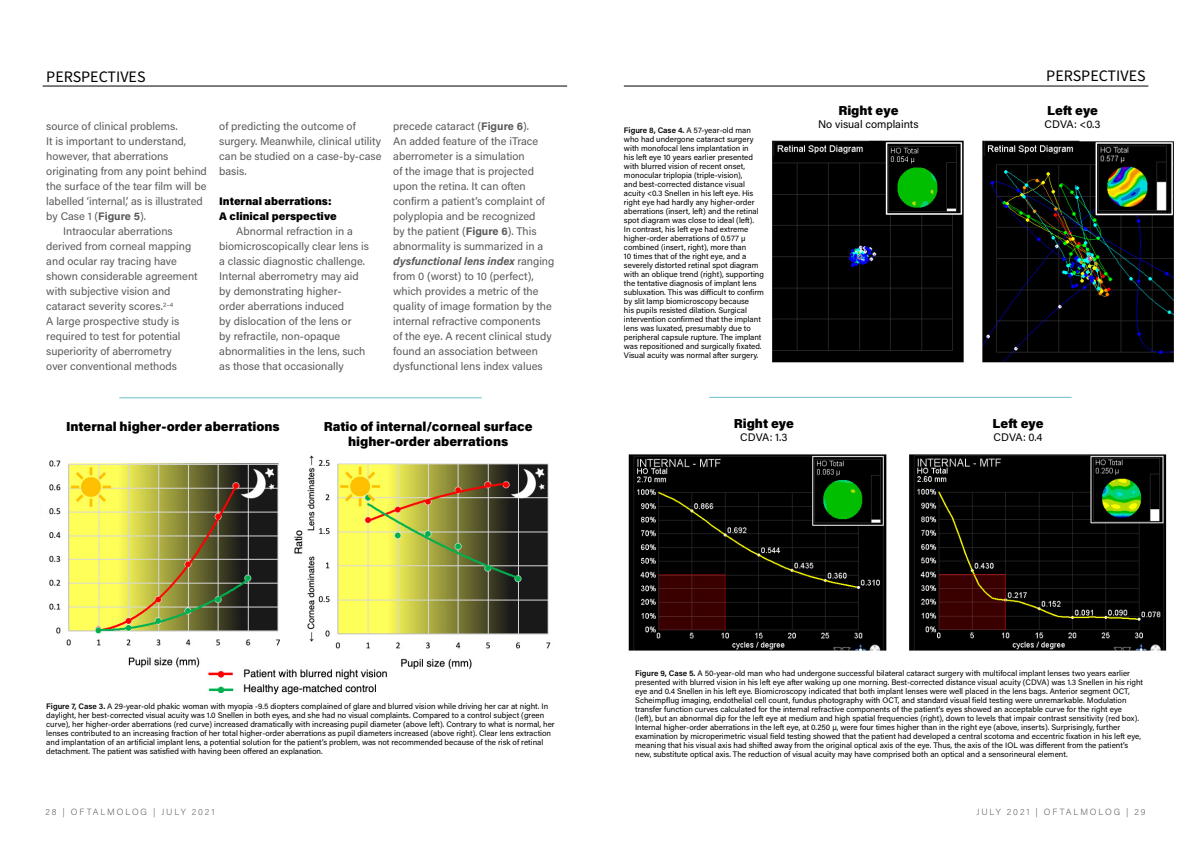
<style>
.page{position:relative;width:1191px;height:842px;background:#fff}
.page>*{position:absolute;margin:0;border:0;box-sizing:border-box;transform-origin:0 0}
.t1{font:16px "Source Sans Pro";color:#000}
.t2{font:900 13px/15.6px "Acumin Pro";color:#000;text-align:center}
.t3{font:11px/15px "Acumin Pro";color:#58595b}
.t4{font:11px "Acumin Pro";color:#000}
.t5{font:900 11px/15px "Acumin Pro";color:#000}
.t6{font:200 9px "Acumin Pro";letter-spacing:.21em;color:#58595b}
.t7{font:8px/9px "Acumin Pro";color:#000}
.s1{font-weight:700}
.s2{font-weight:700;font-style:italic}
.s3{font-weight:600}
</style>
<div class="page">
<hr style="left:43px;top:86px;width:524px;height:1px;background:#000">
<hr style="left:624px;top:86px;width:524px;height:1px;background:#000">
<img style="left:49px;top:455px;width:502px;height:240px">
<hr style="left:119px;top:398px;width:363px;height:1px;background:#6cbecc">
<img style="left:772px;top:140px;width:402px;height:223px">
<hr style="left:709px;top:397px;width:362px;height:1px;background:#6cbecc">
<img style="left:628px;top:454px;width:539px;height:197px">
<h1 class="t1" style="left:46px;top:66px;width:101px">PERSPECTIVES</h1>
<h3 class="t3" style="left:46px;top:118px;width:133px">source of clinical problems.</h3>
<h3 class="t3" style="left:46px;top:133px;width:141px">It is important to understand,</h3>
<h3 class="t3" style="left:46px;top:148px;width:124px">however, that aberrations</h3>
<h3 class="t3" style="left:46px;top:163px;width:162px">originating from any point behind</h3>
<h3 class="t3" style="left:46px;top:178px;width:162px">the surface of the tear film will be</h3>
<h3 class="t3" style="left:46px;top:193px;width:158px">labelled ‘internal,’ as is illustrated</h3>
<h3 class="t3" style="left:46px;top:208px;width:101px">by Case 1 (<span class="s1">Figure 5</span>).</h3>
<h3 class="t3" style="left:63px;top:223px;width:111px">Intraocular aberrations</h3>
<h3 class="t3" style="left:46px;top:238px;width:146px">derived from corneal mapping</h3>
<h3 class="t3" style="left:46px;top:253px;width:132px">and ocular ray tracing have</h3>
<h3 class="t3" style="left:46px;top:268px;width:153px">shown considerable agreement</h3>
<h3 class="t3" style="left:46px;top:283px;width:126px">with subjective vision and</h3>
<h3 class="t3" style="left:46px;top:298px;width:128px">cataract severity scores.<sup>2–4</sup></h3>
<h3 class="t3" style="left:46px;top:313px;width:134px">A large prospective study is</h3>
<h3 class="t3" style="left:46px;top:328px;width:136px">required to test for potential</h3>
<h3 class="t3" style="left:46px;top:343px;width:127px">superiority of aberrometry</h3>
<h3 class="t3" style="left:46px;top:358px;width:132px">over conventional methods</h3>
<h3 class="t3" style="left:219px;top:118px;width:164px">of predicting the outcome of surgery. Meanwhile, clinical utility can be studied on a case-by-case basis.</h3>
<h3 class="t5" style="left:219px;top:193px;width:119px">Internal aberrations:<br>A clinical perspective</h3>
<p class="t3" style="left:219px;top:223px;width:151px;text-indent:17px">Abnormal refraction in a biomicroscopically clear lens is a classic diagnostic challenge.<br>Internal aberrometry may aid by demonstrating higher&shy;order aberrations induced<br>by dislocation of the lens or<br>by refractile, non-opaque abnormalities in the lens, such as those that occasionally</p>
<p class="t3" style="left:393px;top:118px;width:163px">precede cataract (<span class="s1">Figure 6</span>).<br>An added feature of the iTrace aberrometer is a simulation<br>of the image that is projected upon the retina. It can often confirm a patient’s complaint of polyplopia and be recognized<br>by the patient (<span class="s1">Figure 6</span>). This abnormality is summarized in a <span class="s2">dysfunctional lens index</span> ranging from 0 (worst) to 10 (perfect), which provides a metric of the quality of image formation by the internal refractive components<br>of the eye. A recent clinical study found an association between dysfunctional lens index values</p>
<h2 class="t2" style="left:66px;top:418px;width:215px">Internal higher-order aberrations</h2>
<h2 class="t2" style="left:324px;top:418px;width:210px">Ratio of internal/corneal surface higher-order aberrations</h2>
<p class="t7" style="left:624px;top:125px;width:141px"><span class="s3">Figure 8, Case 4.</span> A 57-year-old man who had undergone cataract surgery with monofocal lens implantation in<br>his left eye 10 years earlier presented with blurred vision of recent onset, monocular triplopia (triple-vision),<br>and best-corrected distance visual acuity &lt;0.3 Snellen in his left eye. His right eye had hardly any higher-order aberrations (insert, left) and the retinal spot diagram was close to ideal (left).<br>In contrast, his left eye had extreme higher-order aberrations of 0.577 µ combined (insert, right), more than<br>10 times that of the right eye, and a severely distorted retinal spot diagram with an oblique trend (right), supporting the tentative diagnosis of implant lens subluxation. This was difficult to confirm by slit lamp biomicroscopy because<br>his pupils resisted dilation. Surgical intervention confirmed that the implant lens was luxated, presumably due to peripheral capsule rupture. The implant was repositioned and surgically fixated.<br>Visual acuity was normal after surgery.</p>
<h2 class="t2" style="left:734px;top:415px;width:62px">Right eye</h2>
<h3 class="t4" style="left:740px;top:430px;width:49px">CDVA: 1.3</h3>
<h2 class="t2" style="left:838px;top:102px;width:62px">Right eye</h2>
<h3 class="t4" style="left:818px;top:116px;width:102px">No visual complaints</h3>
<h1 class="t1" style="left:1046px;top:65px;width:101px">PERSPECTIVES</h1>
<h2 class="t2" style="left:1047px;top:102px;width:52px">Left eye</h2>
<h3 class="t4" style="left:1044px;top:116px;width:57px">CDVA: &lt;0.3</h3>
<h2 class="t2" style="left:992px;top:415px;width:52px">Left eye</h2>
<h3 class="t4" style="left:993px;top:430px;width:50px">CDVA: 0.4</h3>
<p class="t7" style="left:46px;top:701px;width:510px"><span class="s3">Figure 7, Case 3.</span> A 29-year-old phakic woman with myopia -9.5 diopters complained of glare and blurred vision while driving her car at night. In daylight, her best-corrected visual acuity was 1.0 Snellen in both eyes, and she had no visual complaints. Compared to a control subject (green curve), her higher-order aberrations (red curve) increased dramatically with increasing pupil diameter (above left). Contrary to what is normal, her lenses contributed to an increasing fraction of her total higher-order aberrations as pupil diameters increased (above right). Clear lens extraction and implantation of an artificial implant lens, a potential solution for the patient’s problem, was not recommended because of the risk of retinal detachment. The patient was satisfied with having been offered an explanation.</p>
<p class="t7" style="left:635px;top:668px;width:509px"><span class="s3">Figure 9, Case 5.</span> A 50-year-old man who had undergone successful bilateral cataract surgery with multifocal implant lenses two years earlier presented with blurred vision in his left eye after waking up one morning. Best-corrected distance visual acuity (CDVA) was 1.3 Snellen in his right eye and 0.4 Snellen in his left eye. Biomicroscopy indicated that both implant lenses were well placed in the lens bags. Anterior segment OCT, Scheimpflug imaging, endothelial cell count, fundus photography with OCT, and standard visual field testing were unremarkable. Modulation transfer function curves calculated for the internal refractive components of the patient’s eyes showed an acceptable curve for the right eye<br>(left), but an abnormal dip for the left eye at medium and high spatial frequencies (right), down to levels that impair contrast sensitivity (red box).<br>Internal higher-order aberrations in the left eye, at 0.250 µ, were four times higher than in the right eye (above, inserts). Surprisingly, further examination by microperimetric visual field testing showed that the patient had developed a central scotoma and eccentric fixation in his left eye, meaning that his visual axis had shifted away from the original optical axis of the eye. Thus, the axis of the IOL was different from the patient’s new, substitute optical axis. The reduction of visual acuity may have comprised both an optical and a sensorineural element.</p>
<p class="t6" style="left:45px;top:805px;width:171px">28 | OFTALMOLOG | JULY 2021</p>
<p class="t6" style="left:976px;top:805px;width:171px">JULY 2021 | OFTALMOLOG | 29</p>
</div>
